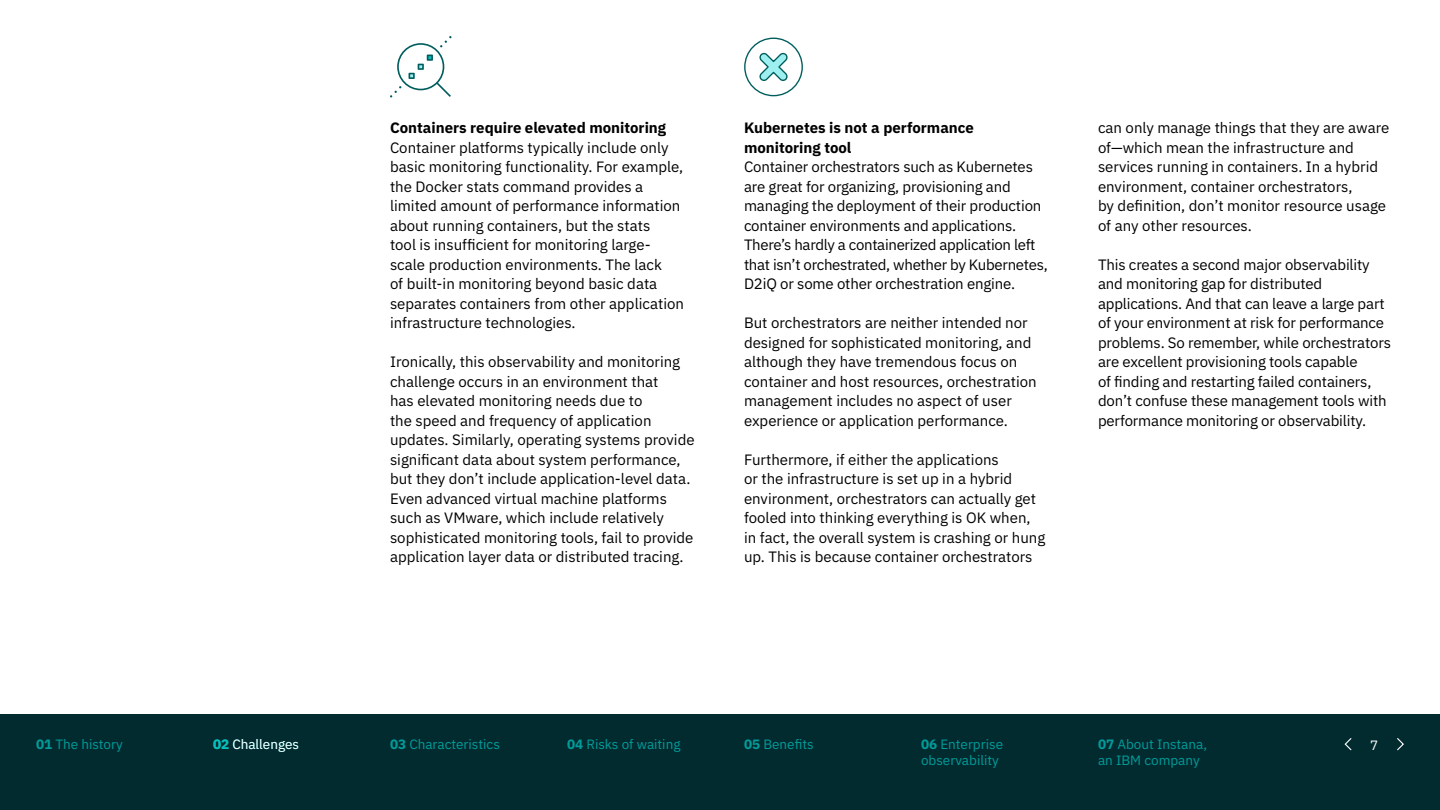
<style>
.page{position:relative;width:1440px;height:810px;background:#fff}
.page>*{position:absolute;margin:0;border:0;box-sizing:border-box;transform-origin:0 0}
.Body_text{font:15px/19.5px "IBM Plex Sans";color:#000}
.Subhead{font:700 15px/19.5px "IBM Plex Sans";color:#000}
.t1{font:13.5px/16.5px "IBM Plex Sans";color:#009d9a}
.t2{font:13.5px "IBM Plex Sans";color:#fff}
.s1{font-weight:700}
.s2{font-weight:700;color:#08bdba}
</style>
<div class="page">
<div style="left:0;top:714px;width:1440px;height:96px;background:#022b30"></div>
<svg style="left:1344px;top:738px;width:8px;height:13px"></svg>
<svg style="left:1397px;top:738px;width:7px;height:13px"></svg>
<svg style="left:390px;top:36px;width:61px;height:62px"></svg>
<svg style="left:744px;top:37px;width:59px;height:60px"></svg>
<p class="Subhead" style="left:390px;top:117px;width:278px">Containers require elevated monitoring</p>
<p class="Body_text" style="left:390px;top:136px;width:296px">Container platforms typically include only basic monitoring functionality. For example, the Docker stats command provides a limited amount of performance information about running containers, but the stats<br>tool is insufficient for monitoring large&shy;scale production environments. The lack<br>of built-in monitoring beyond basic data separates containers from other application infrastructure technologies.</p>
<p class="Body_text" style="left:390px;top:351px;width:306px">Ironically, this observability and monitoring challenge occurs in an environment that<br>has elevated monitoring needs due to<br>the speed and frequency of application updates. Similarly, operating systems provide significant data about system performance, but they don’t include application-level data.<br>Even advanced virtual machine platforms such as VMware, which include relatively sophisticated monitoring tools, fail to provide application layer data or distributed tracing.</p>
<p class="Subhead" style="left:744px;top:117px;width:231px">Kubernetes is not a performance monitoring tool</p>
<p class="Body_text" style="left:744px;top:156px;width:305px">Container orchestrators such as Kubernetes are great for organizing, provisioning and managing the deployment of their production container environments and applications.<br>There’s hardly a containerized application left that isn’t orchestrated, whether by Kubernetes, D2iQ or some other orchestration engine.</p>
<p class="Body_text" style="left:744px;top:312px;width:294px">But orchestrators are neither intended nor designed for sophisticated monitoring, and although they have tremendous focus on container and host resources, orchestration management includes no aspect of user experience or application performance.</p>
<p class="Body_text" style="left:744px;top:448px;width:303px">Furthermore, if either the applications<br>or the infrastructure is set up in a hybrid environment, orchestrators can actually get fooled into thinking everything is OK when, in fact, the overall system is crashing or hung up. This is because container orchestrators</p>
<p class="Body_text" style="left:1098px;top:117px;width:293px">can only manage things that they are aware of—which mean the infrastructure and services running in containers. In a hybrid environment, container orchestrators,<br>by definition, don’t monitor resource usage of any other resources.</p>
<p class="Body_text" style="left:1098px;top:253px;width:295px">This creates a second major observability and monitoring gap for distributed applications. And that can leave a large part of your environment at risk for performance problems. So remember, while orchestrators are excellent provisioning tools capable<br>of finding and restarting failed containers, don’t confuse these management tools with performance monitoring or observability.</p>
<p class="t1" style="left:36px;top:734px;width:88px"><span class="s1">01</span> The history</p>
<p class="t1" style="left:567px;top:734px;width:115px"><span class="s1">04</span> Risks of waiting</p>
<p class="t1" style="left:744px;top:734px;width:71px"><span class="s1">05</span> Benefits</p>
<p class="t1" style="left:921px;top:734px;width:84px"><span class="s1">06</span> Enterprise observability</p>
<p class="t1" style="left:1098px;top:734px;width:111px"><span class="s1">07</span> About Instana, an IBM company</p>
<p class="t2" style="left:213px;top:733px;width:88px"><span class="s2">02</span> Challenges</p>
<p class="t1" style="left:390px;top:734px;width:111px"><span class="s1">03</span> Characteristics</p>
<p class="t2" style="left:1370px;top:735px;width:10px">7</p>
</div>
